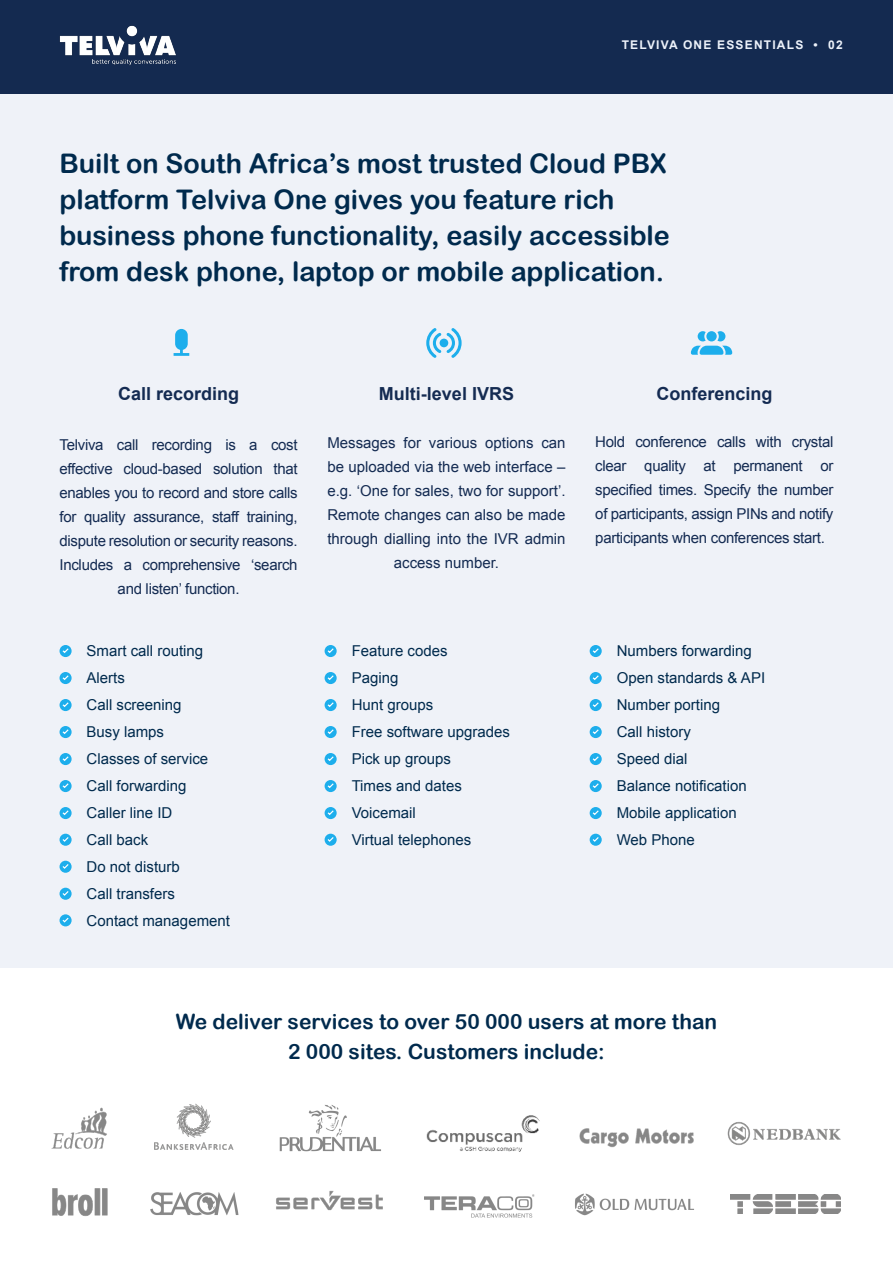
<style>
.page{position:relative;width:893px;height:1263px;background:#fff}
.page>*{position:absolute;margin:0;border:0;box-sizing:border-box;transform-origin:0 0}
.Heading{font:27px/36px "Arial Rounded MT Bold";color:#002a4d}
.t1{font:21px "Arial Rounded MT Bold";color:#002a4d}
.Sub_heading{font:700 18px "Arial";color:#142b52}
.Body_copy_01{font:700 18px "Arial";color:#142b52}
.Body_copy_01-2{font:15px/24px "Arial";letter-spacing:-.02em;color:#142b52;text-align:center}
.t2{font:15px "Arial";color:#002a4d}
.Body_copy_01-3{font:15px/24px "Arial";color:#142b52;text-align:center}
.Section{font:700 12px "Arial";letter-spacing:.1em;color:#edf2fa}
</style>
<div class="page">
<div style="left:0;top:0;width:893px;height:94px;background:#142a50"></div>
<img style="left:59px;top:25px;width:117px;height:41px">
<div style="left:0;top:94px;width:893px;height:873px;background:#eff2f8"></div>
<svg style="left:174px;top:329px;width:15px;height:27px"></svg>
<svg style="left:426px;top:328px;width:36px;height:30px"></svg>
<svg style="left:691px;top:331px;width:41px;height:24px"></svg>
<svg style="left:60px;top:834px;width:12px;height:12px"></svg>
<svg style="left:61px;top:836px;width:9px;height:7px"></svg>
<svg style="left:60px;top:914px;width:12px;height:12px"></svg>
<svg style="left:61px;top:916px;width:9px;height:7px"></svg>
<svg style="left:60px;top:807px;width:12px;height:12px"></svg>
<svg style="left:61px;top:809px;width:9px;height:7px"></svg>
<svg style="left:60px;top:888px;width:12px;height:12px"></svg>
<svg style="left:61px;top:890px;width:9px;height:7px"></svg>
<svg style="left:60px;top:780px;width:12px;height:12px"></svg>
<svg style="left:61px;top:782px;width:9px;height:7px"></svg>
<svg style="left:60px;top:861px;width:12px;height:12px"></svg>
<svg style="left:61px;top:863px;width:9px;height:7px"></svg>
<svg style="left:60px;top:753px;width:12px;height:12px"></svg>
<svg style="left:61px;top:755px;width:9px;height:7px"></svg>
<svg style="left:60px;top:726px;width:12px;height:12px"></svg>
<svg style="left:61px;top:728px;width:9px;height:7px"></svg>
<svg style="left:60px;top:699px;width:12px;height:12px"></svg>
<svg style="left:61px;top:701px;width:9px;height:7px"></svg>
<svg style="left:60px;top:672px;width:12px;height:12px"></svg>
<svg style="left:61px;top:674px;width:9px;height:7px"></svg>
<svg style="left:60px;top:645px;width:12px;height:12px"></svg>
<svg style="left:61px;top:647px;width:9px;height:7px"></svg>
<svg style="left:325px;top:834px;width:12px;height:12px"></svg>
<svg style="left:326px;top:836px;width:9px;height:7px"></svg>
<div style="left:325px;top:807px;width:12px;height:12px;background:#1daeec;border-radius:50%"></div>
<svg style="left:327px;top:810px;width:7px;height:6px"></svg>
<div style="left:325px;top:780px;width:12px;height:12px;background:#1daeec;border-radius:50%"></div>
<svg style="left:327px;top:783px;width:7px;height:5px"></svg>
<div style="left:325px;top:753px;width:12px;height:12px;background:#1daeec;border-radius:50%"></div>
<svg style="left:327px;top:756px;width:7px;height:5px"></svg>
<div style="left:325px;top:726px;width:12px;height:12px;background:#1daeec;border-radius:50%"></div>
<svg style="left:327px;top:729px;width:7px;height:5px"></svg>
<div style="left:325px;top:699px;width:12px;height:12px;background:#1daeec;border-radius:50%"></div>
<svg style="left:327px;top:702px;width:7px;height:5px"></svg>
<div style="left:325px;top:672px;width:12px;height:12px;background:#1daeec;border-radius:50%"></div>
<svg style="left:327px;top:675px;width:7px;height:5px"></svg>
<div style="left:325px;top:645px;width:12px;height:12px;background:#1daeec;border-radius:50%"></div>
<svg style="left:327px;top:648px;width:7px;height:5px"></svg>
<svg style="left:590px;top:834px;width:12px;height:12px"></svg>
<svg style="left:591px;top:836px;width:9px;height:7px"></svg>
<div style="left:590px;top:807px;width:12px;height:12px;background:#1daeec;border-radius:50%"></div>
<svg style="left:592px;top:810px;width:7px;height:6px"></svg>
<div style="left:590px;top:780px;width:12px;height:12px;background:#1daeec;border-radius:50%"></div>
<svg style="left:592px;top:783px;width:7px;height:5px"></svg>
<div style="left:590px;top:753px;width:12px;height:12px;background:#1daeec;border-radius:50%"></div>
<svg style="left:592px;top:756px;width:7px;height:5px"></svg>
<div style="left:590px;top:726px;width:12px;height:12px;background:#1daeec;border-radius:50%"></div>
<svg style="left:592px;top:729px;width:7px;height:5px"></svg>
<div style="left:590px;top:699px;width:12px;height:12px;background:#1daeec;border-radius:50%"></div>
<svg style="left:592px;top:702px;width:7px;height:5px"></svg>
<div style="left:590px;top:672px;width:12px;height:12px;background:#1daeec;border-radius:50%"></div>
<svg style="left:592px;top:675px;width:7px;height:5px"></svg>
<div style="left:590px;top:645px;width:12px;height:12px;background:#1daeec;border-radius:50%"></div>
<svg style="left:592px;top:648px;width:7px;height:5px"></svg>
<img style="left:51px;top:1107px;width:56px;height:42px">
<img style="left:154px;top:1103px;width:80px;height:47px">
<img style="left:279px;top:1105px;width:102px;height:47px">
<img style="left:426px;top:1115px;width:114px;height:37px">
<img style="left:579px;top:1128px;width:115px;height:20px">
<img style="left:727px;top:1122px;width:114px;height:23px">
<img style="left:52px;top:1188px;width:56px;height:29px">
<img style="left:150px;top:1192px;width:89px;height:24px">
<img style="left:276px;top:1190px;width:107px;height:21px">
<img style="left:424px;top:1194px;width:111px;height:24px">
<img style="left:575px;top:1193px;width:119px;height:23px">
<img style="left:730px;top:1195px;width:110px;height:18px">
<p class="Section" style="left:622px;top:37px;width:222px">TELVIVA ONE ESSENTIALS • 02</p>
<p class="Heading" style="left:60px;top:145px;width:609px">Built on South Africa’s most trusted Cloud PBX</p>
<p class="Heading" style="left:60px;top:181px;width:612px">platform Telviva One gives you feature rich business phone functionality, easily accessible from desk phone, laptop or mobile application.</p>
<p class="Sub_heading" style="left:118px;top:381px;width:123px">Call recording</p>
<p class="Body_copy_01-2" style="left:60px;top:433px;width:240px">Telviva call recording is a cost effective cloud-based solution that enables you to record and store calls for quality assurance, staff training, dispute resolution or security reasons.<br>Includes a comprehensive ‘search and listen’ function.</p>
<p class="t2" style="left:87px;top:641px;width:118px">Smart call routing</p>
<p class="t2" style="left:87px;top:668px;width:40px">Alerts</p>
<p class="t2" style="left:87px;top:695px;width:97px">Call screening</p>
<p class="t2" style="left:87px;top:722px;width:79px">Busy lamps</p>
<p class="t2" style="left:87px;top:749px;width:123px">Classes of service</p>
<p class="t2" style="left:87px;top:776px;width:102px">Call forwarding</p>
<p class="t2" style="left:87px;top:803px;width:87px">Caller line ID</p>
<p class="t2" style="left:87px;top:830px;width:63px">Call back</p>
<p class="t2" style="left:87px;top:857px;width:95px">Do not disturb</p>
<p class="t2" style="left:87px;top:884px;width:90px">Call transfers</p>
<p class="t2" style="left:87px;top:911px;width:145px">Contact management</p>
<p class="Body_copy_01" style="left:379px;top:381px;width:137px">Multi-level IVRS</p>
<p class="Body_copy_01-3" style="left:327px;top:431px;width:240px">Messages for various options can be uploaded via the web interface – e.g. ‘One for sales, two for support’.<br>Remote changes can also be made through dialling into the IVR admin access number.</p>
<p class="t2" style="left:352px;top:641px;width:97px">Feature codes</p>
<p class="t2" style="left:352px;top:668px;width:48px">Paging</p>
<p class="t2" style="left:352px;top:695px;width:83px">Hunt groups</p>
<p class="t2" style="left:352px;top:722px;width:160px">Free software upgrades</p>
<p class="t2" style="left:352px;top:749px;width:101px">Pick up groups</p>
<p class="t2" style="left:352px;top:776px;width:112px">Times and dates</p>
<p class="t2" style="left:352px;top:803px;width:66px">Voicemail</p>
<p class="t2" style="left:352px;top:830px;width:121px">Virtual telephones</p>
<p class="Sub_heading" style="left:656px;top:381px;width:118px">Conferencing</p>
<p class="Body_copy_01-2" style="left:595px;top:430px;width:240px;text-align:justify">Hold conference calls with crystal clear quality at permanent or specified times. Specify the number of participants, assign PINs and notify participants when conferences start.</p>
<p class="t2" style="left:617px;top:641px;width:137px">Numbers forwarding</p>
<p class="t2" style="left:617px;top:668px;width:150px">Open standards &amp; API</p>
<p class="t2" style="left:617px;top:695px;width:105px">Number porting</p>
<p class="t2" style="left:617px;top:722px;width:76px">Call history</p>
<p class="t2" style="left:617px;top:749px;width:72px">Speed dial</p>
<p class="t2" style="left:617px;top:776px;width:132px">Balance notification</p>
<p class="t2" style="left:617px;top:803px;width:122px">Mobile application</p>
<p class="t2" style="left:617px;top:830px;width:80px">Web Phone</p>
<p class="t1" style="left:176px;top:1009px;width:543px">We deliver services to over 50 000 users at more than</p>
<p class="t1" style="left:288px;top:1039px;width:318px">2 000 sites. Customers include:</p>
</div>
